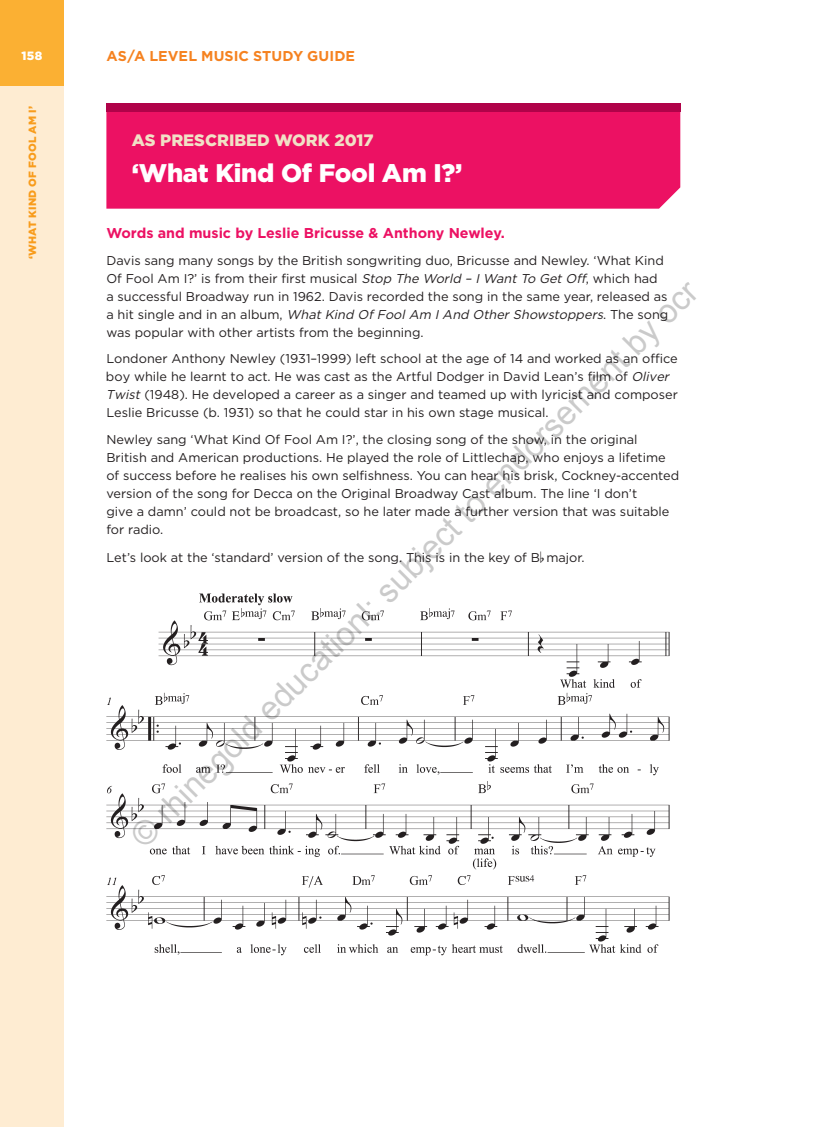
<style>
.page{position:relative;width:830px;height:1127px;background:#fff}
.page>*{position:absolute;margin:0;border:0;box-sizing:border-box;transform-origin:0 0}
.t1{font:32.85px "Arial";color:rgb(0 0 0/.21)}
.t2{font:900 25.5px "Gotham";letter-spacing:-.01em;color:#fff}
.t3{font:900 16.5px "Gotham";color:#f1e1c6}
.t4{font:700 14.25px "Gotham";color:#ec1163}
.t5{font:700 14.25px "Gotham";letter-spacing:.005em;color:#f58220}
.t6{font:12.75px/18px "Gotham";color:#231f20}
.t7{font:900 12px "Gotham";color:#fff}
.t8{font:900 10.5px "Gotham";letter-spacing:.025em;color:#f89c1c}
.s1{font-style:italic}
</style>
<div class="page">
<div style="left:106px;top:112px;width:574px;height:97px;background:#ec1163"></div>
<div style="left:106px;top:103px;width:574px;height:9px;background:#b00249"></div>
<img style="left:106px;top:593px;width:564px;height:363px">
<div style="left:0;top:0;width:64px;height:1127px;background:#feecd2"></div>
<div style="left:0;top:0;width:64px;height:85px;background:#fbb033"></div>
<p class="t7" style="left:22px;top:49px;width:22px">158</p>
<p class="t8" style="left:26px;top:259px;width:155px;rotate:-90deg">‘WHAT KIND OF FOOL AM I’</p>
<p class="t5" style="left:106px;top:48px;width:250px">AS/A LEVEL MUSIC STUDY GUIDE</p>
<p class="t3" style="left:132px;top:130px;width:243px">AS PRESCRIBED WORK 2017</p>
<h2 class="t2" style="left:132px;top:157px;width:331px">‘What Kind Of Fool Am I?’</h2>
<p class="t4" style="left:106px;top:225px;width:399px">Words and music by Leslie Bricusse &amp; Anthony Newley.</p>
<p class="t6" style="left:106px;top:251px;width:563px">Davis sang many songs by the British songwriting duo, Bricusse and Newley. ‘What Kind Of Fool Am I?’ is from their first musical <span class="s1">Stop The World – I Want To Get Off</span>, which had<br>a successful Broadway run in 1962. Davis recorded the song in the same year, released as a h i t s i n g l e a n d i n a n a l b u m , <span class="s1">What Kind Of Fool Am I And Other Showstoppers</span>. T h e s o n g was popular with other artists from the beginning.</p>
<p class="t6" style="left:106px;top:349px;width:573px">Londoner Anthony Newley (1931–1999) left school at the age of 14 and worked as an office boy while he learnt to act. He was cast as the Artful Dodger in David Lean’s film of <span class="s1">Oliver Twist</span>(1948). He developed a career as a singer and teamed up with lyricist and composer Leslie Bricusse (b. 1931) so that he could star in his own stage musical.</p>
<p class="t6" style="left:106px;top:430px;width:574px">Newley sang ‘What Kind Of Fool Am I?’, the closing song of the show, in the original British and American productions. He played the role of Littlechap, who enjoys a lifetime of success before he realises his own selfishness. You can hear his brisk, Cockney-accented version of the song for Decca on the Original Broadway Cast album. The line ‘I don’t<br>give a damn’ could not be broadcast, so he later made a further version that was suitable for radio.</p>
<p class="t6" style="left:106px;top:548px;width:479px">Let’s look at the ‘standard’ version of the song. This is in the key of B<sup>b</sup> major.</p>
<h1 class="t1" style="left:122px;top:825px;width:786px;rotate:-45deg">© rhinegold educationl: subject to endorsement by ocr</h1>
</div>
